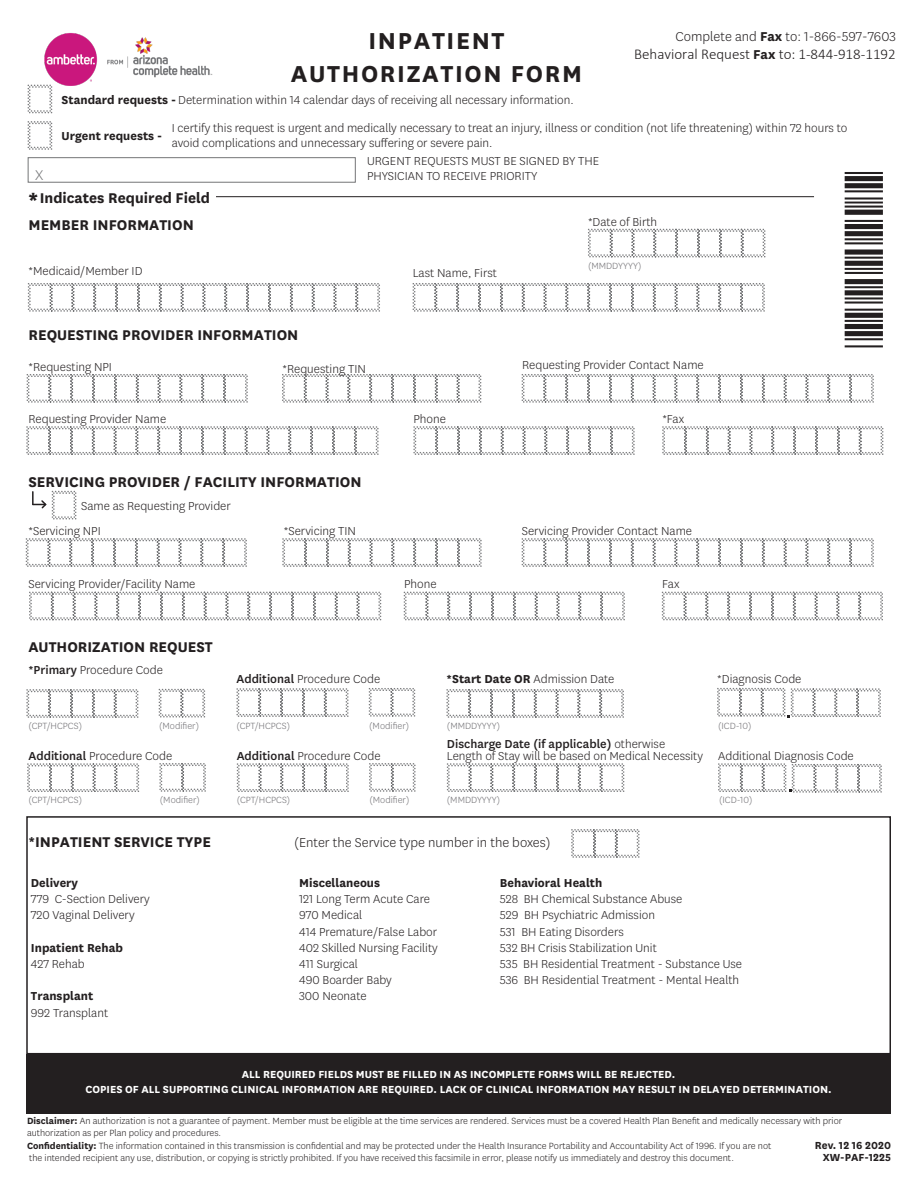
<style>
.page{position:relative;width:918px;height:1188px;background:#fff}
.page>*{position:absolute;margin:0;border:0;box-sizing:border-box;transform-origin:0 0}
.t1{font:700 27px "Centene Sans";letter-spacing:.06em;color:#231f20}
.t2{font:700 16.5px "Centene Sans";color:#231f20}
.t3{font:300 16.5px "Centene Sans";color:#747577}
.t4{font:300 15px "Centene Sans";color:#231f20}
.t5{font:300 15px "Calibri";color:#231f20}
.t6{font:300 13.5px/15px "Centene Sans";color:#231f20}
.t7{font:700 13.5px "Centene Sans";color:#231f20}
.t8{font:500 13.5px "Centene Sans";color:#231f20}
.t9{font:700 12px/15px "Centene Sans";color:#fff;text-align:center}
.t10{font:700 12px "Centene Sans";color:#231f20}
.t11{font:300 10.5px/12px "Centene Sans";color:#231f20}
.t12{font:300 10.5px "Centene Sans";color:#717074}
.s1{font-weight:700}
.s2{font-family:"Centene Sans";font-weight:700}
.s3{font-weight:500}
.s4{font-weight:300}
</style>
<div class="page">
<svg style="left:27px;top:121px;width:25px;height:29px"></svg>
<svg style="left:27px;top:84px;width:10px;height:30px"></svg>
<img style="left:37px;top:33px;width:176px;height:81px">
<div style="left:26px;top:816px;width:865px;height:238px;border:2px solid #231f20"></div>
<svg style="left:158px;top:689px;width:47px;height:29px"></svg>
<svg style="left:26px;top:689px;width:113px;height:29px"></svg>
<svg style="left:159px;top:763px;width:47px;height:29px"></svg>
<svg style="left:27px;top:763px;width:112px;height:29px"></svg>
<svg style="left:369px;top:688px;width:46px;height:29px"></svg>
<svg style="left:236px;top:688px;width:113px;height:29px"></svg>
<svg style="left:369px;top:763px;width:47px;height:29px"></svg>
<svg style="left:237px;top:763px;width:112px;height:29px"></svg>
<svg style="left:447px;top:763px;width:178px;height:29px"></svg>
<svg style="left:446px;top:689px;width:178px;height:29px"></svg>
<svg style="left:571px;top:829px;width:69px;height:29px"></svg>
<hr style="left:216px;top:196px;width:598px;height:1px;background:#231f20">
<div style="left:26px;top:1054px;width:865px;height:60px;background:#231f20"></div>
<svg style="left:403px;top:591px;width:222px;height:30px"></svg>
<svg style="left:662px;top:591px;width:221px;height:30px"></svg>
<svg style="left:25px;top:538px;width:222px;height:29px"></svg>
<svg style="left:282px;top:538px;width:200px;height:29px"></svg>
<svg style="left:521px;top:538px;width:353px;height:29px"></svg>
<svg style="left:26px;top:374px;width:222px;height:29px"></svg>
<svg style="left:282px;top:374px;width:200px;height:29px"></svg>
<svg style="left:413px;top:426px;width:222px;height:29px"></svg>
<svg style="left:26px;top:426px;width:353px;height:29px"></svg>
<svg style="left:662px;top:426px;width:222px;height:29px"></svg>
<svg style="left:412px;top:283px;width:353px;height:29px"></svg>
<svg style="left:28px;top:283px;width:352px;height:29px"></svg>
<svg style="left:588px;top:229px;width:178px;height:29px"></svg>
<svg style="left:32px;top:491px;width:45px;height:29px"></svg>
<svg style="left:521px;top:374px;width:353px;height:29px"></svg>
<svg style="left:29px;top:591px;width:353px;height:30px"></svg>
<div style="left:28px;top:157px;width:328px;height:26px;border:1px solid #747577"></div>
<svg style="left:717px;top:688px;width:164px;height:29px"></svg>
<svg style="left:718px;top:763px;width:164px;height:30px"></svg>
<h1 class="t1" style="left:369px;top:22px;width:138px">INPATIENT</h1>
<p class="t4" style="left:676px;top:27px;width:222px">Complete and <span class="s1">Fax</span> to: 1-866-597-7603</p>
<p class="t5" style="left:634px;top:44px;width:263px">Behavioral Request <span class="s2">Fax</span> to: 1-844-918-1192</p>
<h1 class="t1" style="left:291px;top:54px;width:293px">AUTHORIZATION FORM</h1>
<p class="t6" style="left:62px;top:92px;width:514px"><span class="s1">Standard requests -</span> Determination within 14 calendar days of receiving all necessary information.</p>
<p class="t6" style="left:172px;top:120px;width:677px">I certify this request is urgent and medically necessary to treat an injury, illness or condition (not life threatening) within 72 hours to</p>
<p class="t7" style="left:62px;top:127px;width:102px">Urgent requests -</p>
<p class="t6" style="left:172px;top:135px;width:322px">avoid complications and unnecessary sufering or severe pain.</p>
<p class="t6" style="left:367px;top:153px;width:234px">URGENT REQUESTS MUST BE SIGNED BY THE<br>PHYSICIAN TO RECEIVE PRIORITY</p>
<p class="t2" style="left:40px;top:187px;width:172px">Indicates Required Field</p>
<p class="t3" style="left:35px;top:165px;width:10px">X</p>
<p class="t1" style="left:28px;top:182px;width:12px">*</p>
<h2 class="t2" style="left:28px;top:214px;width:167px">MEMBER INFORMATION</h2>
<p class="t6" style="left:588px;top:214px;width:71px">*Date of Birth</p>
<p class="t12" style="left:588px;top:259px;width:55px">(MMDDYYYY)</p>
<p class="t6" style="left:28px;top:263px;width:116px">*Medicaid/Member ID</p>
<p class="t6" style="left:413px;top:265px;width:86px">Last Name, First</p>
<h2 class="t2" style="left:28px;top:323px;width:271px">REQUESTING PROVIDER INFORMATION</h2>
<p class="t6" style="left:28px;top:359px;width:85px">*Requesting NPI</p>
<p class="t6" style="left:282px;top:361px;width:85px">*Requesting TIN</p>
<p class="t6" style="left:522px;top:357px;width:183px">Requesting Provider Contact Name</p>
<p class="t6" style="left:28px;top:411px;width:139px">Requesting Provider Name</p>
<p class="t6" style="left:414px;top:411px;width:34px">Phone</p>
<p class="t6" style="left:662px;top:411px;width:23px">*Fax</p>
<h2 class="t2" style="left:28px;top:470px;width:335px">SERVICING PROVIDER / FACILITY INFORMATION</h2>
<p class="t6" style="left:81px;top:498px;width:151px">Same as Requesting Provider</p>
<p class="t6" style="left:28px;top:522px;width:74px">*Servicing NPI</p>
<p class="t6" style="left:284px;top:522px;width:74px">*Servicing TIN</p>
<p class="t6" style="left:522px;top:522px;width:172px">Servicing Provider Contact Name</p>
<p class="t6" style="left:28px;top:576px;width:168px">Servicing Provider/Facility Name</p>
<p class="t6" style="left:404px;top:576px;width:34px">Phone</p>
<p class="t6" style="left:662px;top:576px;width:19px">Fax</p>
<h2 class="t2" style="left:28px;top:636px;width:186px">AUTHORIZATION REQUEST</h2>
<p class="t6" style="left:28px;top:662px;width:136px"><span class="s3">*Primary</span> Procedure Code</p>
<p class="t6" style="left:236px;top:671px;width:145px"><span class="s3">Additional</span> Procedure Code</p>
<p class="t6" style="left:447px;top:671px;width:169px"><span class="s1">*Start Date OR</span> Admission Date</p>
<p class="t6" style="left:717px;top:671px;width:86px">*Diagnosis Code</p>
<p class="t12" style="left:28px;top:719px;width:55px">(CPT/HCPCS)</p>
<p class="t12" style="left:159px;top:719px;width:41px">(Modifer)</p>
<p class="t12" style="left:236px;top:719px;width:55px">(CPT/HCPCS)</p>
<p class="t12" style="left:369px;top:719px;width:41px">(Modifer)</p>
<p class="t12" style="left:447px;top:719px;width:55px">(MMDDYYYY)</p>
<p class="t12" style="left:718px;top:719px;width:35px">(ICD-10)</p>
<p class="t6" style="left:28px;top:748px;width:145px"><span class="s3">Additional</span> Procedure Code</p>
<p class="t8" style="left:447px;top:734px;width:220px">Discharge Date (if applicable) <span class="s4">otherwise</span></p>
<p class="t6" style="left:237px;top:748px;width:145px"><span class="s3">Additional</span> Procedure Code</p>
<p class="t6" style="left:447px;top:748px;width:258px">Length of Stay will be based on Medical Necessity</p>
<p class="t6" style="left:718px;top:748px;width:137px">Additional Diagnosis Code</p>
<p class="t12" style="left:28px;top:793px;width:55px">(CPT/HCPCS)</p>
<p class="t12" style="left:160px;top:793px;width:41px">(Modifer)</p>
<p class="t12" style="left:237px;top:793px;width:55px">(CPT/HCPCS)</p>
<p class="t12" style="left:370px;top:793px;width:41px">(Modifer)</p>
<p class="t12" style="left:447px;top:793px;width:55px">(MMDDYYYY)</p>
<p class="t12" style="left:719px;top:793px;width:35px">(ICD-10)</p>
<h2 class="t2" style="left:28px;top:831px;width:184px">*INPATIENT SERVICE TYPE</h2>
<p class="t4" style="left:294px;top:833px;width:258px">(Enter the Service type number in the boxes)</p>
<h3 class="t7" style="left:31px;top:873px;width:49px">Delivery</h3>
<h3 class="t7" style="left:299px;top:873px;width:82px">Miscellaneous</h3>
<h3 class="t7" style="left:500px;top:873px;width:104px">Behavioral Health</h3>
<p class="t6" style="left:31px;top:891px;width:120px">779 C-Section Delivery</p>
<p class="t6" style="left:299px;top:891px;width:132px">121 Long Term Acute Care</p>
<p class="t6" style="left:500px;top:891px;width:184px">528 BH Chemical Substance Abuse</p>
<p class="t6" style="left:31px;top:907px;width:105px">720 Vaginal Delivery</p>
<p class="t6" style="left:299px;top:907px;width:64px">970 Medical</p>
<p class="t6" style="left:500px;top:907px;width:157px">529 BH Psychiatric Admission</p>
<p class="t6" style="left:299px;top:924px;width:140px">414 Premature/False Labor</p>
<p class="t6" style="left:500px;top:924px;width:125px">531 BH Eating Disorders</p>
<h3 class="t7" style="left:31px;top:938px;width:94px">Inpatient Rehab</h3>
<p class="t6" style="left:299px;top:940px;width:140px">402 Skilled Nursing Facility</p>
<p class="t6" style="left:500px;top:940px;width:158px">532 BH Crisis Stabilization Unit</p>
<p class="t6" style="left:31px;top:956px;width:55px">427 Rehab</p>
<p class="t6" style="left:299px;top:956px;width:60px">411 Surgical</p>
<p class="t6" style="left:500px;top:956px;width:244px">535 BH Residential Treatment - Substance Use</p>
<p class="t6" style="left:299px;top:972px;width:94px">490 Boarder Baby</p>
<p class="t6" style="left:500px;top:972px;width:241px">536 BH Residential Treatment - Mental Health</p>
<h3 class="t7" style="left:31px;top:987px;width:64px">Transplant</h3>
<p class="t6" style="left:299px;top:988px;width:69px">300 Neonate</p>
<p class="t6" style="left:31px;top:1005px;width:79px">992 Transplant</p>
<p class="t9" style="left:86px;top:1066px;width:748px">ALL REQUIRED FIELDS MUST BE FILLED IN AS INCOMPLETE FORMS WILL BE REJECTED.<br>COPIES OF ALL SUPPORTING CLINICAL INFORMATION ARE REQUIRED. LACK OF CLINICAL INFORMATION MAY RESULT IN DELAYED DETERMINATION.</p>
<p class="t11" style="left:27px;top:1114px;width:817px"><span class="s1">Disclaimer:</span> An authorization is not a guarantee of payment. Member must be eligible at the time services are rendered. Services must be a covered Health Plan Beneft and medically necessary with prior authorization as per Plan policy and procedures.</p>
<p class="t11" style="left:27px;top:1140px;width:746px"><span class="s1">Confdentiality:</span> The information contained in this transmission is confdential and may be protected under the Health Insurance Portability and Accountability Act of 1996. If you are not</p>
<p class="t10" style="left:815px;top:1137px;width:78px">Rev. 12 16 2020</p>
<p class="t11" style="left:29px;top:1152px;width:706px">the intended recipient any use, distribution, or copying is strictly prohibited. If you have received this facsimile in error, please notify us immediately and destroy this document.</p>
<p class="t10" style="left:823px;top:1149px;width:70px">XW-PAF-1225</p>
</div>
